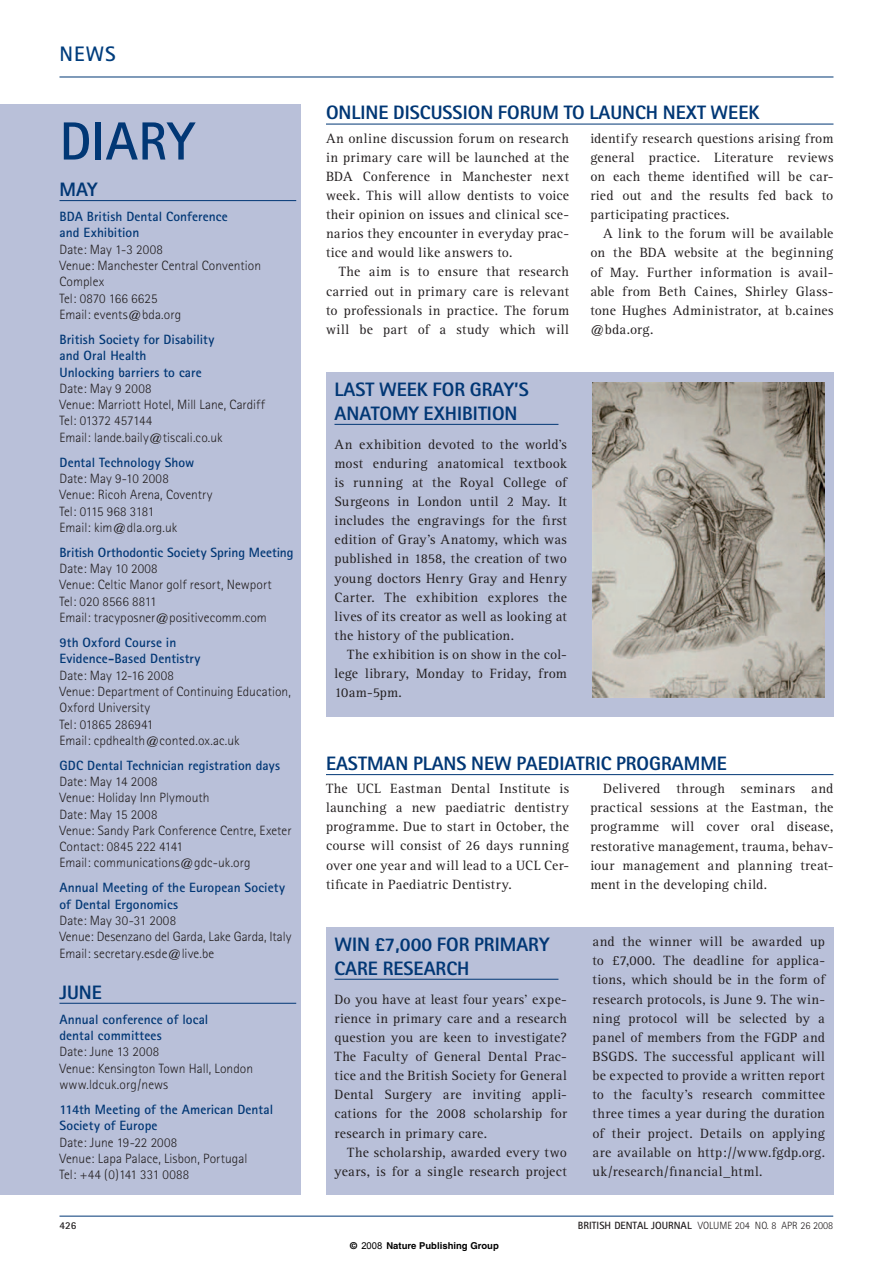
<style>
.page{position:relative;width:893px;height:1263px;background:#fff}
.page>*{position:absolute;margin:0;border:0;box-sizing:border-box;transform-origin:0 0}
.t1{font:700 53.85px "Rotis Sans Serif";color:#013775}
.t2{font:700 21px "Rotis Sans Serif";color:#013d7d}
.t3{font:800 19.5px/23.9px "Rotis Sans Serif";color:#013775}
.t4{font:13.95px/19.2px "Rotis Serif";letter-spacing:.02em;color:#231f20;text-align:justify}
.t5{font:300 13.5px/16.4px "Rotis Sans Serif";color:#231f20}
.t6{font:300 10.5px "Rotis Sans Serif";color:#231f20}
.t7{font:700 10.5px "Rotis Sans Serif";color:#231f20}
.t8{font:700 9.45px "Helvetica";color:#000}
.s1{font-weight:700;color:#013775}
.s2{font-weight:700}
.s3{font-family:"Arial";font-weight:400}
</style>
<div class="page">
<div style="left:0;top:104px;width:300px;height:1091px;background:#b9c0d9"></div>
<div style="left:326px;top:372px;width:507px;height:345px;background:#b9c0d9"></div>
<div style="left:326px;top:927px;width:507px;height:268px;background:#b9c0d9"></div>
<hr style="left:59px;top:77px;width:774px;height:1px;background:#013775">
<hr style="left:326px;top:124px;width:507px;height:1px;background:#013775">
<hr style="left:59px;top:1216px;width:774px;height:1px;background:#013775">
<hr style="left:59px;top:200px;width:237px;height:1px;background:#013775">
<hr style="left:59px;top:1003px;width:237px;height:1px;background:#013775">
<hr style="left:334px;top:424px;width:224px;height:1px;background:#013775">
<img style="left:592px;top:382px;width:233px;height:315px">
<hr style="left:326px;top:774px;width:507px;height:1px;background:#013775">
<hr style="left:334px;top:979px;width:224px;height:1px;background:#013775">
<p class="t2" style="left:59px;top:47px;width:58px">NEWS</p>
<p class="t1" style="left:59px;top:122px;width:137px">DIARY</p>
<p class="t3" style="left:59px;top:179px;width:40px">MAY</p>
<p class="t5" style="left:59px;top:210px;width:203px"><span class="s1">BDA British Dental Conference<br>and Exhibition<br></span>Date: May 1-3 2008<br>Venue: Manchester Central Convention<br>Complex<br>Tel: 0870 166 6625<br>Email: events@bda.org</p>
<p class="t5" style="left:59px;top:332px;width:207px"><span class="s1">British Society for Disability<br>and Oral Health<br>Unlocking barriers to care<br></span>Date: May 9 2008<br>Venue: Marriott Hotel, Mill Lane, Cardiff<br>Tel: 01372 457144<br>Email: lande.baily@tiscali.co.uk</p>
<p class="t5" style="left:59px;top:455px;width:155px"><span class="s1">Dental Technology Show<br></span>Date: May 9-10 2008<br>Venue: Ricoh Arena, Coventry<br>Tel: 0115 968 3181<br>Email: kim@dla.org.uk</p>
<p class="t5" style="left:59px;top:545px;width:236px"><span class="s1">British Orthodontic Society Spring Meeting<br></span>Date: May 10 2008<br>Venue: Celtic Manor golf resort, Newport<br>Tel: 020 8566 8811<br>Email: tracyposner@positivecomm.com</p>
<p class="t5" style="left:59px;top:636px;width:233px"><span class="s1">9th Oxford Course in<br>Evidence-Based Dentistry<br></span>Date: May 12-16 2008<br>Venue: Department of Continuing Education,<br>Oxford University<br>Tel: 01865 286941<br>Email: cpdhealth@conted.ox.ac.uk</p>
<p class="t5" style="left:59px;top:758px;width:234px"><span class="s1">GDC Dental Technician registration days<br></span>Date: May 14 2008<br>Venue: Holiday Inn Plymouth<br>Date: May 15 2008<br>Venue: Sandy Park Conference Centre, Exeter<br>Contact: 0845 222 4141<br>Email: communications@gdc-uk.org</p>
<p class="t5" style="left:59px;top:881px;width:233px"><span class="s1">Annual Meeting of the European Society of Dental Ergonomics<br></span>Date: May 30-31 2008<br>Venue: Desenzano del Garda, Lake Garda, Italy<br>Email: secretary.esde@live.be</p>
<p class="t3" style="left:59px;top:982px;width:44px">JUNE</p>
<p class="t5" style="left:59px;top:1012px;width:195px"><span class="s1">Annual conference of local<br>dental committees<br></span>Date: June 13 2008<br>Venue: Kensington Town Hall, London www.ldcuk.org/news</p>
<p class="t5" style="left:59px;top:1102px;width:215px"><span class="s1">114th Meeting of the American Dental<br>Society of Europe<br></span>Date: June 19-22 2008<br>Venue: Lapa Palace, Lisbon, Portugal<br>Tel: +44 (0)141 331 0088</p>
<h4 class="t3" style="left:326px;top:103px;width:435px">ONLINE DISCUSSION FORUM TO LAUNCH NEXT WEEK</h4>
<p class="t4" style="left:326px;top:130px;width:245px">An online discussion forum on research</p>
<p class="t4" style="left:590px;top:130px;width:245px">identify research questions arising from</p>
<p class="t4" style="left:326px;top:149px;width:245px">in primary care will be launched at the</p>
<p class="t4" style="left:326px;top:168px;width:245px">BDA Conference in Manchester next</p>
<p class="t4" style="left:326px;top:187px;width:245px">week. This will allow dentists to voice</p>
<p class="t4" style="left:326px;top:206px;width:245px">their opinion on issues and clinical sce-</p>
<p class="t4" style="left:326px;top:225px;width:245px">narios they encounter in everyday prac-</p>
<p class="t4" style="left:326px;top:244px;width:188px">tice and would like answers to.</p>
<p class="t4" style="left:339px;top:264px;width:232px">The aim is to ensure that research</p>
<p class="t4" style="left:326px;top:283px;width:245px">carried out in primary care is relevant</p>
<p class="t4" style="left:326px;top:302px;width:245px">to professionals in practice. The forum</p>
<p class="t4" style="left:326px;top:321px;width:245px">will be part of a study which will</p>
<p class="t3" style="left:334px;top:379px;width:196px">LAST WEEK FOR GRAY’S<br>ANATOMY EXHIBITION</p>
<p class="t4" style="left:334px;top:436px;width:234px">An exhibition devoted to the world’s</p>
<p class="t4" style="left:334px;top:455px;width:234px">most enduring anatomical textbook</p>
<p class="t4" style="left:334px;top:474px;width:234px">is running at the Royal College of</p>
<p class="t4" style="left:334px;top:493px;width:234px">Surgeons in London until 2 May. It</p>
<p class="t4" style="left:334px;top:512px;width:234px">includes the engravings for the first</p>
<p class="t4" style="left:334px;top:531px;width:234px">edition of Gray’s Anatomy, which was</p>
<p class="t4" style="left:334px;top:551px;width:234px">published in 1858, the creation of two</p>
<p class="t4" style="left:334px;top:570px;width:234px">young doctors Henry Gray and Henry</p>
<p class="t4" style="left:334px;top:589px;width:234px">Carter. The exhibition explores the</p>
<p class="t4" style="left:334px;top:608px;width:234px">lives of its creator as well as looking at</p>
<p class="t4" style="left:334px;top:627px;width:181px">the history of the publication.</p>
<p class="t4" style="left:347px;top:646px;width:221px">The exhibition is on show in the col-</p>
<p class="t4" style="left:334px;top:665px;width:234px">lege library, Monday to Friday, from</p>
<p class="t4" style="left:334px;top:684px;width:69px">10am-5pm.</p>
<p class="t4" style="left:590px;top:149px;width:245px">general practice. Literature reviews</p>
<p class="t4" style="left:590px;top:168px;width:245px">on each theme identified will be car-</p>
<p class="t4" style="left:590px;top:187px;width:244px">ried out and the results fed back to</p>
<p class="t4" style="left:590px;top:206px;width:141px">participating practices.</p>
<p class="t4" style="left:603px;top:225px;width:232px">A link to the forum will be available</p>
<p class="t4" style="left:590px;top:244px;width:245px">on the BDA website at the beginning</p>
<p class="t4" style="left:590px;top:264px;width:245px">of May. Further information is avail-</p>
<p class="t4" style="left:590px;top:283px;width:245px">able from Beth Caines, Shirley Glass-</p>
<p class="t4" style="left:590px;top:302px;width:245px">tone Hughes Administrator, at b.caines</p>
<p class="t4" style="left:590px;top:321px;width:64px">@bda.org.</p>
<p class="t3" style="left:326px;top:753px;width:402px">EASTMAN PLANS NEW PAEDIATRIC PROGRAMME</p>
<p class="t4" style="left:326px;top:780px;width:245px">The UCL Eastman Dental Institute is launching a new paediatric dentistry programme. Due to start in October, the course will consist of 26 days running over one year and will lead to a UCL Cer&shy;tificate in Paediatric Dentistry.</p>
<p class="t4" style="left:590px;top:780px;width:245px;text-indent:13px">Delivered through seminars and practical sessions at the Eastman, the programme will cover oral disease, restorative management, trauma, behav&shy;iour management and planning treat&shy;ment in the developing child.</p>
<p class="t3" style="left:334px;top:934px;width:216px">WIN £7,000 FOR PRIMARY<br>CARE RESEARCH</p>
<p class="t4" style="left:334px;top:991px;width:234px">Do you have at least four years’ expe-</p>
<p class="t4" style="left:334px;top:1010px;width:234px">rience in primary care and a research</p>
<p class="t4" style="left:334px;top:1029px;width:234px">question you are keen to investigate?</p>
<p class="t4" style="left:334px;top:1048px;width:234px">The Faculty of General Dental Prac-</p>
<p class="t4" style="left:334px;top:1067px;width:234px">tice and the British Society for General</p>
<p class="t4" style="left:334px;top:1086px;width:234px">Dental Surgery are inviting appli-</p>
<p class="t4" style="left:334px;top:1105px;width:234px">cations for the 2008 scholarship for</p>
<p class="t4" style="left:334px;top:1125px;width:154px">research in primary care.</p>
<p class="t4" style="left:347px;top:1144px;width:221px">The scholarship, awarded every two</p>
<p class="t4" style="left:334px;top:1163px;width:234px">years, is for a single research project</p>
<p class="t4" style="left:592px;top:933px;width:234px">and the winner will be awarded up to £7,000. The deadline for applica&shy;tions, which should be in the form of research protocols, is June 9. The win&shy;ning protocol will be selected by a panel of members from the FGDP and BSGDS. The successful applicant will be expected to provide a written report to the faculty’s research committee three times a year during the duration of their project. Details on applying are available on http://www.fgdp.org. uk/research/financial_html.</p>
<p class="t7" style="left:59px;top:1222px;width:18px">426</p>
<p class="t6" style="left:578px;top:1222px;width:257px"><span class="s2">BRITISH DENTAL JOURNAL</span> VOLUME 204 NO. 8 APR 26 2008</p>
<p class="t8" style="left:350px;top:1240px;width:150px">© <span class="s3">2008</span> Nature Publishing Group</p>
</div>
